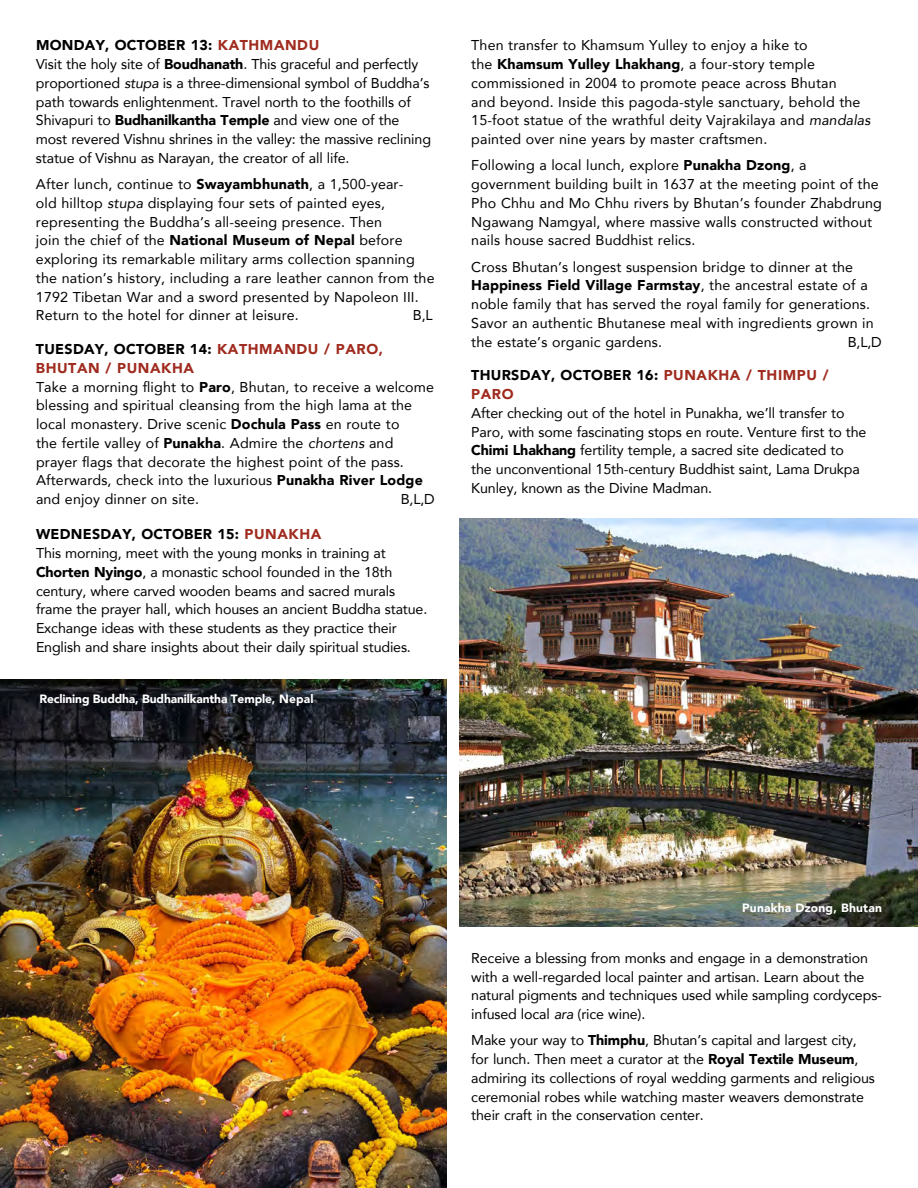
<style>
.page{position:relative;width:918px;height:1188px;background:#fff}
.page>*{position:absolute;margin:0;border:0;box-sizing:border-box;transform-origin:0 0}
.t1{font:14.25px/18.8px "Avenir";letter-spacing:.01em;color:#000}
.t2{font:14.25px/18.8px "Avenir";letter-spacing:-.01em;color:#000}
.t3{font:900 14.25px/18.8px "Avenir";letter-spacing:.03em;color:#000}
.t4{font:900 12px "Avenir";letter-spacing:-.01em;color:#fff}
.t5{font:900 12px "Avenir";letter-spacing:.02em;color:#fff}
.s1{font-weight:900}
.s2{font-weight:900;color:#a02b1f}
.s3{font-style:italic}
.s4{color:#a02b1f}
</style>
<div class="page">
<img style="left:0;top:679px;width:446px;height:509px">
<img style="left:459px;top:518px;width:459px;height:409px">
<p class="t2" style="left:36px;top:36px;width:397px"><span class="s1">MONDAY, OCTOBER 13:</span> <span class="s2">KATHMANDU<br></span>Visit the holy site of <span class="s1">Boudhanath</span>. This graceful and perfectly proportioned <span class="s3">stupa</span> is a three-dimensional symbol of Buddha’s path towards enlightenment. Travel north to the foothills of Shivapuri to <span class="s1">Budhanilkantha Temple</span> and view one of the most revered Vishnu shrines in the valley: the massive reclining statue of Vishnu as Narayan, the creator of all life.</p>
<p class="t1" style="left:36px;top:174px;width:400px">After lunch, continue to <span class="s1">Swayambhunath</span>, a 1,500-year-<br>old hilltop <span class="s3">stupa</span> displaying four sets of painted eyes, representing the Buddha’s all-seeing presence. Then<br>join the chief of the <span class="s1">National Museum of Nepal</span> before exploring its remarkable military arms collection spanning the nation’s history, including a rare leather cannon from the 1792 Tibetan War and a sword presented by Napoleon III.<br>Return to the hotel for dinner at leisure.</p>
<p class="t1" style="left:413px;top:306px;width:21px">B,L</p>
<p class="t1" style="left:36px;top:339px;width:400px"><span class="s1">TUESDAY, OCTOBER 14:</span> <span class="s2">KATHMANDU / PARO, BHUTAN / PUNAKHA<br></span>Take a morning flight to <span class="s1">Paro</span>, Bhutan, to receive a welcome blessing and spiritual cleansing from the high lama at the local monastery. Drive scenic <span class="s1">Dochula Pass</span> en route to<br>the fertile valley of <span class="s1">Punakha</span>. Admire the <span class="s3">chortens</span> and prayer flags that decorate the highest point of the pass.<br>Afterwards, check into the luxurious <span class="s1">Punakha River Lodge </span>and enjoy dinner on site.</p>
<p class="t1" style="left:401px;top:489px;width:36px">B,L,D</p>
<p class="t2" style="left:36px;top:525px;width:393px"><span class="s1">WEDNESDAY, OCTOBER 15:</span> <span class="s2">PUNAKHA<br></span>This morning, meet with the young monks in training at <span class="s1">Chorten Nyingo</span>, a monastic school founded in the 18th century, where carved wooden beams and sacred murals frame the prayer hall, which houses an ancient Buddha statue.<br>Exchange ideas with these students as they practice their English and share insights about their daily spiritual studies.</p>
<p class="t4" style="left:39px;top:688px;width:276px">Reclining Buddha, Budhanilkantha Temple, Nepal</p>
<p class="t1" style="left:471px;top:36px;width:401px">Then transfer to Khamsum Yulley to enjoy a hike to<br>the <span class="s1">Khamsum Yulley Lhakhang</span>, a four-story temple commissioned in 2004 to promote peace across Bhutan<br>and beyond. Inside this pagoda-style sanctuary, behold the 15-foot statue of the wrathful deity Vajrakilaya and <span class="s3">mandalas </span>painted over nine years by master craftsmen.</p>
<p class="t1" style="left:471px;top:156px;width:412px">Following a local lunch, explore <span class="s1">Punakha Dzong</span>, a government building built in 1637 at the meeting point of the Pho Chhu and Mo Chhu rivers by Bhutan’s founder Zhabdrung Ngawang Namgyal, where massive walls constructed without nails house sacred Buddhist relics.</p>
<p class="t1" style="left:471px;top:257px;width:404px">Cross Bhutan’s longest suspension bridge to dinner at the <span class="s1">Happiness Field Village Farmstay</span>, the ancestral estate of a noble family that has served the royal family for generations.<br>Savor an authentic Bhutanese meal with ingredients grown in the estate’s organic gardens.</p>
<p class="t1" style="left:848px;top:332px;width:36px">B,L,D</p>
<p class="t3" style="left:471px;top:366px;width:359px">THURSDAY, OCTOBER 16: <span class="s4">PUNAKHA / THIMPU /<br>PARO</span></p>
<p class="t2" style="left:471px;top:403px;width:397px">After checking out of the hotel in Punakha, we’ll transfer to Paro, with some fascinating stops en route. Venture first to the <span class="s1">Chimi Lhakhang</span> fertility temple, a sacred site dedicated to the unconventional 15th-century Buddhist saint, Lama Drukpa Kunley, known as the Divine Madman.</p>
<p class="t5" style="left:742px;top:897px;width:141px">Punakha Dzong, Bhutan</p>
<p class="t2" style="left:471px;top:948px;width:412px">Receive a blessing from monks and engage in a demonstration with a well-regarded local painter and artisan. Learn about the natural pigments and techniques used while sampling cordyceps&shy;infused local <span class="s3">ara</span> (rice wine).</p>
<p class="t2" style="left:471px;top:1031px;width:405px">Make your way to <span class="s1">Thimphu</span>, Bhutan’s capital and largest city, for lunch. Then meet a curator at the <span class="s1">Royal Textile Museum</span>, admiring its collections of royal wedding garments and religious ceremonial robes while watching master weavers demonstrate their craft in the conservation center.</p>
</div>
